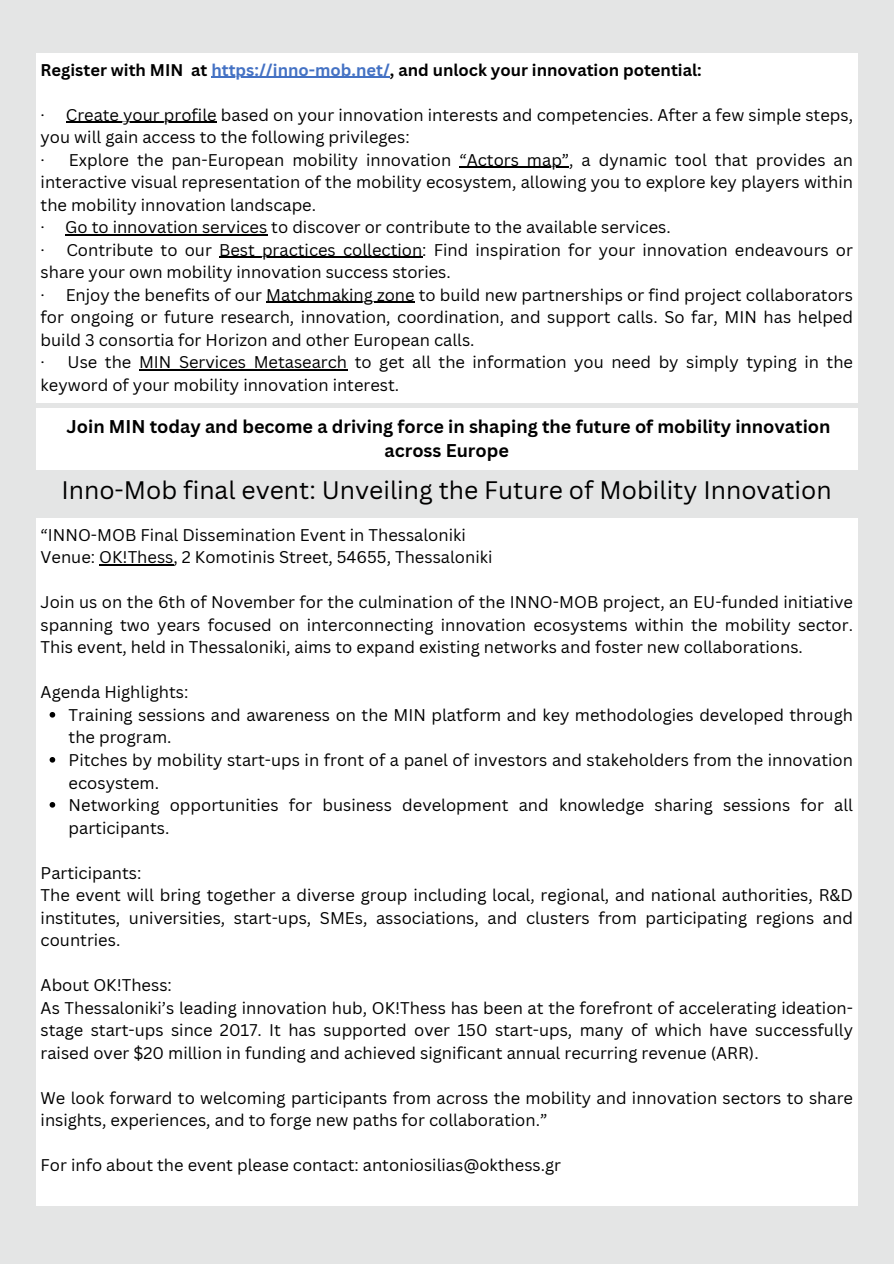
<style>
.page{position:relative;width:894px;height:1264px;background:#fff}
.page>*{position:absolute;margin:0;border:0;box-sizing:border-box;transform-origin:0 0}
.t1{font:24.6px "Canva Sans";color:#000}
.t2{font:700 18px/24.8px "Canva Sans";color:#000;text-align:center}
.t3{font:16.5px/22.5px "Canva Sans";color:#000}
.t4{font:700 16.5px "Canva Sans";color:#000}
.s1{color:#4472c4}
</style>
<div class="page">
<div style="left:0;top:0;width:893px;height:1263px;background:#e4e5e5"></div>
<div style="left:36px;top:53px;width:821px;height:349px;background:#fff"></div>
<hr style="left:211px;top:77px;width:179px;height:1px;background:#4472c4">
<hr style="left:66px;top:122px;width:151px;height:1px;background:#000">
<hr style="left:459px;top:167px;width:110px;height:1px;background:#000">
<hr style="left:65px;top:234px;width:202px;height:1px;background:#000">
<hr style="left:219px;top:257px;width:203px;height:1px;background:#000">
<hr style="left:266px;top:302px;width:148px;height:1px;background:#000">
<hr style="left:139px;top:369px;width:208px;height:1px;background:#000">
<div style="left:36px;top:518px;width:821px;height:687px;background:#fff"></div>
<hr style="left:99px;top:564px;width:74px;height:1px;background:#000">
<svg style="left:50px;top:712px;width:5px;height:5px"></svg>
<svg style="left:50px;top:757px;width:5px;height:5px"></svg>
<svg style="left:50px;top:802px;width:5px;height:5px"></svg>
<div style="left:36px;top:408px;width:821px;height:61px;background:#fff"></div>
<h2 class="t4" style="left:41px;top:58px;width:662px">Register with MIN at <span class="s1">https://inno-mob.net/</span>, and unlock your innovation potential:</h2>
<p class="t3" style="left:41px;top:103px;width:6px">·</p>
<p class="t3" style="left:41px;top:103px;width:813px;text-indent:25px">Create your profile based on your innovation interests and competencies. After a few simple steps, you will gain access to the following privileges:<br>·</p>
<p class="t3" style="left:41px;top:148px;width:813px;text-indent:418px">“Actors map”, a dynamic tool that provides an interactive visual representation of the mobility ecosystem, allowing you to explore key players within the mobility innovation landscape.<br>· Go to innovation services to discover or contribute to the available services.</p>
<p class="t3" style="left:41px;top:238px;width:813px">· Contribute to our Best practices collection: Find inspiration for your innovation endeavours or</p>
<p class="t3" style="left:41px;top:260px;width:813px">share your own mobility innovation success stories.<br>· Enjoy the benefits of our Matchmaking zone to build new partnerships or find project collaborators</p>
<h2 class="t3" style="left:41px;top:305px;width:813px">for ongoing or future research, innovation, coordination, and support calls. So far, MIN has helped build 3 consortia for Horizon and other European calls.<br>· Use the</h2>
<p class="t3" style="left:69px;top:148px;width:384px">Explore the pan-European mobility innovation</p>
<h1 class="t3" style="left:41px;top:350px;width:813px;text-indent:98px">MIN Services Metasearch to get all the information you need by simply typing in the keyword of your mobility innovation interest.</h1>
<p class="t2" style="left:66px;top:413px;width:765px">Join MIN today and become a driving force in shaping the future of mobility innovation across Europe</p>
<h1 class="t1" style="left:61px;top:472px;width:771px">Inno-Mob final event: Unveiling the Future of Mobility Innovation</h1>
<p class="t3" style="left:41px;top:523px;width:426px">“INNO-MOB Final Dissemination Event in Thessaloniki</p>
<p class="t3" style="left:41px;top:545px;width:453px">Venue: OK!Thess, 2 Komotinis Street, 54655, Thessaloniki</p>
<p class="t3" style="left:41px;top:590px;width:813px;text-align:justify">Join us on the 6th of November for the culmination of the INNO-MOB project, an EU-funded initiative spanning two years focused on interconnecting innovation ecosystems within the mobility sector.<br>This event, held in Thessaloniki, aims to expand existing networks and foster new collaborations.</p>
<p class="t3" style="left:41px;top:680px;width:149px">Agenda Highlights:</p>
<p class="t3" style="left:69px;top:703px;width:785px">Training sessions and awareness on the MIN platform and key methodologies developed through the program.</p>
<p class="t3" style="left:69px;top:748px;width:785px">Pitches by mobility start-ups in front of a panel of investors and stakeholders from the innovation ecosystem.</p>
<p class="t3" style="left:69px;top:793px;width:785px">Networking opportunities for business development and knowledge sharing sessions for all participants.</p>
<p class="t3" style="left:41px;top:860px;width:102px">Participants:</p>
<p class="t3" style="left:41px;top:883px;width:813px;text-align:justify">The event will bring together a diverse group including local, regional, and national authorities, R&amp;D institutes, universities, start-ups, SMEs, associations, and clusters from participating regions and countries.</p>
<p class="t3" style="left:41px;top:973px;width:133px">About OK!Thess:</p>
<p class="t3" style="left:41px;top:995px;width:813px;text-align:justify">As Thessaloniki’s leading innovation hub, OK!Thess has been at the forefront of accelerating ideation&shy;stage start-ups since 2017. It has supported over 150 start-ups, many of which have successfully raised over $20 million in funding and achieved significant annual recurring revenue (ARR).</p>
<p class="t3" style="left:41px;top:1085px;width:813px">We look forward to welcoming participants from across the mobility and innovation sectors to share insights, experiences, and to forge new paths for collaboration.”</p>
<p class="t3" style="left:41px;top:1153px;width:522px">For info about the event please contact: antoniosilias@okthess.gr</p>
</div>
